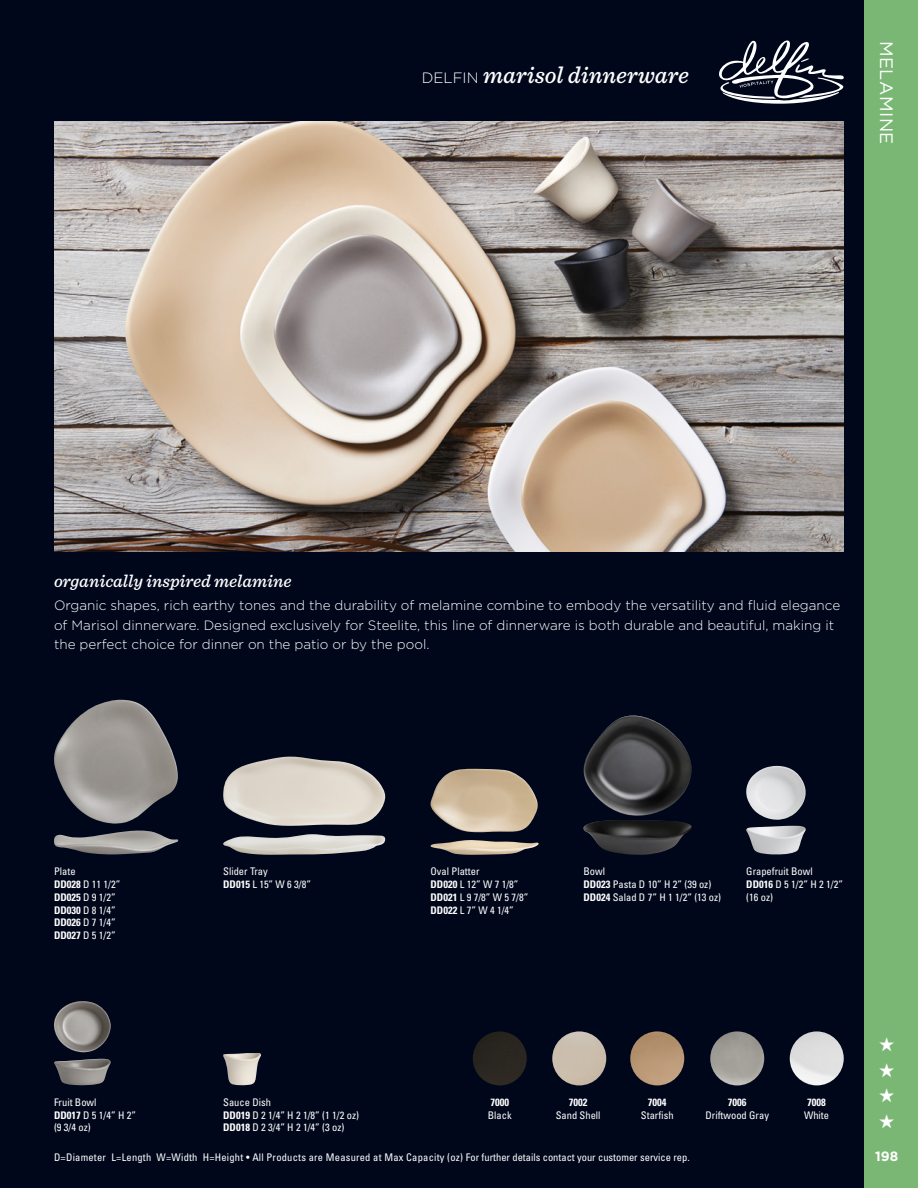
<style>
.page{position:relative;width:918px;height:1188px;background:#00071b}
.page>*{position:absolute;margin:0;border:0;box-sizing:border-box;transform-origin:0 0}
.t1{font:italic 500 24px "Sentinel";color:#fff}
.t2{font:19.5px/25.5px "Zapf Dingbats ITC";color:#fff;text-align:justify}
.t3{font:italic 500 18px "Sentinel";color:#fff}
.t4{font:18px "Gotham";letter-spacing:.03em;color:#fff}
.t5{font:300 13.5px/19.5px "Gotham";color:#fff}
.t6{font:700 13.5px "Gotham";color:#fff}
.t7{font:condensed 10.5px/12.8px "Univers LT Std";color:#fff}
.t8{font:condensed 10.5px "Univers LT Std";letter-spacing:.02em;color:#fff}
.t9{font:700 condensed 10.5px "Univers LT Std";color:#fff}
.s1{font-family:"Gotham";font-weight:300;font-style:normal;font-size:15px}
.s2{font-weight:700}
</style>
<div class="page">
<div style="left:864px;top:0;width:54px;height:1188px;background:#7ab774"></div>
<img style="left:54px;top:700px;width:124px;height:124px">
<img style="left:54px;top:831px;width:124px;height:23px">
<img style="left:431px;top:769px;width:107px;height:63px">
<img style="left:431px;top:840px;width:108px;height:15px">
<img style="left:223px;top:834px;width:162px;height:21px">
<img style="left:223px;top:757px;width:162px;height:69px">
<img style="left:223px;top:1053px;width:38px;height:32px">
<img style="left:583px;top:716px;width:109px;height:100px">
<img style="left:583px;top:820px;width:109px;height:35px">
<img style="left:746px;top:766px;width:60px;height:54px">
<img style="left:746px;top:826px;width:60px;height:29px">
<img style="left:54px;top:1001px;width:57px;height:52px">
<img style="left:54px;top:1059px;width:57px;height:26px">
<img style="left:54px;top:122px;width:790px;height:430px">
<img style="left:790px;top:1031px;width:54px;height:54px;border-radius:27px">
<img style="left:710px;top:1031px;width:54px;height:54px;border-radius:27px">
<img style="left:630px;top:1031px;width:54px;height:54px;border-radius:27px">
<img style="left:552px;top:1031px;width:54px;height:54px;border-radius:27px">
<div style="left:473px;top:1031px;width:54px;height:54px;background:#2a2621;border-radius:27px"></div>
<svg style="left:719px;top:40px;width:125px;height:64px"></svg>
<h1 class="t1" style="left:422px;top:57px;width:269px"><span class="s1">DELFIN</span> marisol dinnerware</h1>
<h3 class="t4" style="left:896px;top:40px;width:105px;rotate:90deg">MELAMINE</h3>
<h3 class="t3" style="left:54px;top:568px;width:239px">organically inspired melamine</h3>
<p class="t5" style="left:54px;top:596px;width:788px">Organic shapes, rich earthy tones and the durability of melamine combine to embody the versatility and fluid elegance of Marisol dinnerware. Designed exclusively for Steelite, this line of dinnerware is both durable and beautiful, making it the perfect choice for dinner on the patio or by the pool.</p>
<p class="t7" style="left:54px;top:865px;width:68px">Plate<br><span class="s2">DD028</span> D 11 1/2”<br><span class="s2">DD025</span> D 9 1/2”<br><span class="s2">DD030</span> D 8 1/4”<br><span class="s2">DD026</span> D 7 1/4”<br><span class="s2">DD027</span> D 5 1/2”</p>
<p class="t7" style="left:223px;top:865px;width:90px">Slider Tray<br><span class="s2">DD015</span> L 15” W 6 3/8”</p>
<p class="t7" style="left:431px;top:865px;width:99px">Oval Platter<br><span class="s2">DD020</span> L 12” W 7 1/8”<br><span class="s2">DD021</span> L 9 7/8” W 5 7/8”<br><span class="s2">DD022</span> L 7” W 4 1/4”</p>
<p class="t7" style="left:584px;top:865px;width:139px">Bowl<br><span class="s2">DD023</span> Pasta D 10” H 2” (39 oz)<br><span class="s2">DD024</span> Salad D 7” H 1 1/2” (13 oz)</p>
<p class="t7" style="left:746px;top:865px;width:98px">Grapefruit Bowl<br><span class="s2">DD016</span> D 5 1/2” H 2 1/2” (16 oz)</p>
<p class="t7" style="left:223px;top:1096px;width:137px">Sauce Dish<br><span class="s2">DD019</span> D 2 1/4” H 2 1/8” (1 1/2 oz)<br><span class="s2">DD018</span> D 2 3/4” H 2 1/4” (3 oz)</p>
<p class="t7" style="left:54px;top:1096px;width:84px">Fruit Bowl<br><span class="s2">DD017</span> D 5 1/4” H 2” (9 3/4 oz)</p>
<p class="t9" style="left:648px;top:1096px;width:20px">7004</p>
<p class="t9" style="left:490px;top:1096px;width:20px">7000</p>
<p class="t7" style="left:488px;top:1108px;width:25px">Black</p>
<p class="t9" style="left:569px;top:1096px;width:20px">7002</p>
<p class="t7" style="left:556px;top:1108px;width:46px">Sand Shell</p>
<p class="t7" style="left:641px;top:1108px;width:34px">Starfish</p>
<p class="t9" style="left:728px;top:1096px;width:20px">7006</p>
<p class="t7" style="left:705px;top:1108px;width:65px">Driftwood Gray</p>
<p class="t9" style="left:807px;top:1096px;width:20px">7008</p>
<p class="t7" style="left:804px;top:1108px;width:27px">White</p>
<h2 class="t2" style="left:879px;top:1032px;width:17px">★ ★ ★ ★</h2>
<p class="t8" style="left:54px;top:1150px;width:637px">D=Diameter L=Length W=Width H=Height • All Products are Measured at Max Capacity (oz) For further details contact your customer service rep.</p>
<p class="t6" style="left:875px;top:1148px;width:25px">198</p>
</div>
